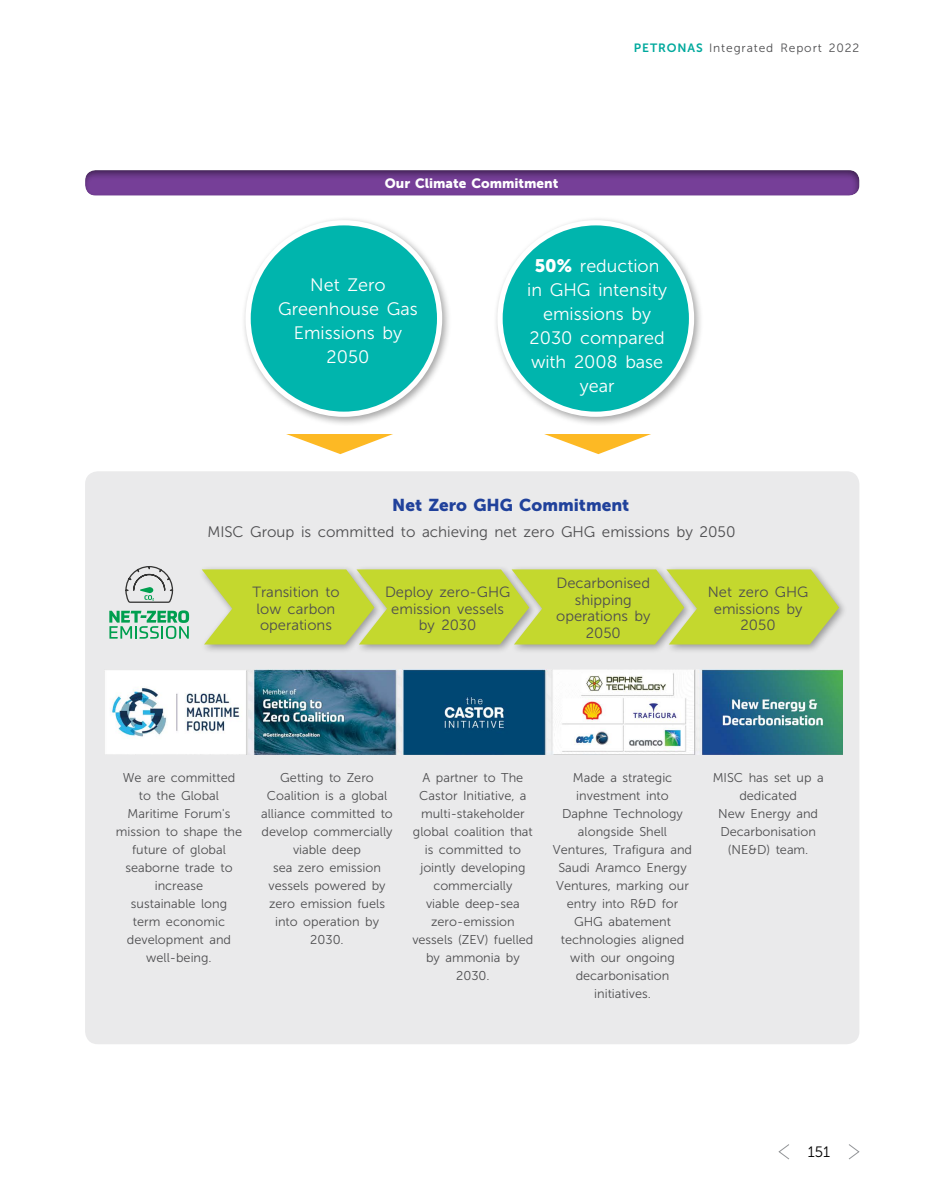
<style>
.page{position:relative;width:936px;height:1191px;background:#fff}
.page>*{position:absolute;margin:0;border:0;box-sizing:border-box;transform-origin:0 0}
.t1{font:18px/24px "Museo Sans 300";color:#fff;text-align:center}
.t2{font:17.1px "Museo Sans 900";color:#20419b}
.t3{font:15.15px "Museo Sans 300";color:#4d4d4f}
.t4{font:15px "Museo Sans 300";color:#000}
.t5{font:14.7px/16.6px "Museo Sans 300";color:#4d4d4f;text-align:center}
.t6{font:13.5px "Museo Sans 900";color:#fff}
.t7{font:12.75px/18px "Museo Sans 300";color:#4d4d4f;text-align:center}
.t8{font:12px "Museo Sans 300";letter-spacing:.075em;color:#4d4d4f}
.s1{font-family:"Museo Sans 700";color:#00a99d}
.s2{font-family:"Museo Sans 900"}
</style>
<div class="page">
<div style="left:73px;top:159px;width:798px;height:37px;background:#000;opacity:.5"></div>
<div style="left:241px;top:216px;width:211px;height:210px;background:#000;opacity:.35"></div>
<div style="left:248px;top:223px;width:191px;height:191px;background:#00b5ad;border-radius:50%"></div>
<div style="left:245px;top:220px;width:197px;height:197px;border:5px solid #fff;border-radius:50%"></div>
<div style="left:493px;top:216px;width:210px;height:210px;background:#000;opacity:.35"></div>
<div style="left:500px;top:223px;width:191px;height:191px;background:#00b5ad;border-radius:50%"></div>
<div style="left:497px;top:220px;width:197px;height:197px;border:5px solid #fff;border-radius:50%"></div>
<div style="left:85px;top:471px;width:774px;height:573px;background:#eaeaeb;border-radius:13px"></div>
<svg style="left:125px;top:566px;width:49px;height:37px"></svg>
<svg style="left:109px;top:610px;width:80px;height:29px"></svg>
<div style="left:198px;top:565px;width:185px;height:89px;background:#000;opacity:.35"></div>
<div style="left:508px;top:565px;width:185px;height:89px;background:#000;opacity:.35"></div>
<div style="left:353px;top:565px;width:185px;height:89px;background:#000;opacity:.35"></div>
<div style="left:663px;top:565px;width:184px;height:89px;background:#000;opacity:.35"></div>
<svg style="left:202px;top:569px;width:637px;height:75px;background:#c5d740"></svg>
<svg style="left:286px;top:434px;width:107px;height:20px"></svg>
<svg style="left:544px;top:434px;width:107px;height:20px"></svg>
<img style="left:105px;top:670px;width:737px;height:84px">
<svg style="left:778px;top:1144px;width:11px;height:16px"></svg>
<svg style="left:848px;top:1144px;width:12px;height:16px"></svg>
<p class="t6" style="left:385px;top:176px;width:175px">Our Climate Commitment</p>
<p class="t8" style="left:634px;top:41px;width:227px"><span class="s1">PETRONAS</span> Integrated Report 2022</p>
<h1 class="t1" style="left:278px;top:273px;width:141px">Net Zero<br>Greenhouse Gas<br>Emissions by<br>2050</h1>
<h1 class="t1" style="left:527px;top:254px;width:141px"><span class="s2">50%</span> reduction in GHG intensity emissions by<br>2030 compared with 2008 base year</h1>
<h2 class="t2" style="left:392px;top:495px;width:238px">Net Zero GHG Commitment</h2>
<p class="t3" style="left:207px;top:523px;width:529px">MISC Group is committed to achieving net zero GHG emissions by 2050</p>
<p class="t5" style="left:252px;top:583px;width:89px;text-align:left">Transition to low carbon operations</p>
<p class="t5" style="left:385px;top:583px;width:127px">Deploy zero-GHG emission vessels by 2030</p>
<p class="t5" style="left:556px;top:575px;width:96px">Decarbonised shipping operations by<br>2050</p>
<p class="t5" style="left:707px;top:583px;width:102px">Net zero GHG emissions by<br>2050</p>
<p class="t7" style="left:261px;top:768px;width:133px">Getting to Zero<br>Coalition is a global alliance committed to develop commercially viable deep<br>sea zero emission vessels powered by zero emission fuels into operation by<br>2030.</p>
<p class="t7" style="left:553px;top:768px;width:141px">Made a strategic investment into<br>Daphne Technology alongside Shell<br>Ventures, Trafigura and<br>Saudi Aramco Energy<br>Ventures, marking our entry into R&amp;D for<br>GHG abatement technologies aligned with our ongoing decarbonisation initiatives.</p>
<p class="t7" style="left:712px;top:768px;width:112px">MISC has set up a dedicated<br>New Energy and<br>Decarbonisation (NE&amp;D) team.</p>
<p class="t7" style="left:116px;top:768px;width:128px">We are committed to the Global<br>Maritime Forum's mission to shape the future of global seaborne trade to increase<br>sustainable long term economic development and well-being.</p>
<p class="t7" style="left:412px;top:768px;width:122px">A partner to The<br>Castor Initiative, a multi-stakeholder global coalition that is committed to jointly developing commercially<br>viable deep-sea zero-emission vessels (ZEV) fuelled by ammonia by<br>2030.</p>
<p class="t4" style="left:807px;top:1144px;width:24px">151</p>
</div>
